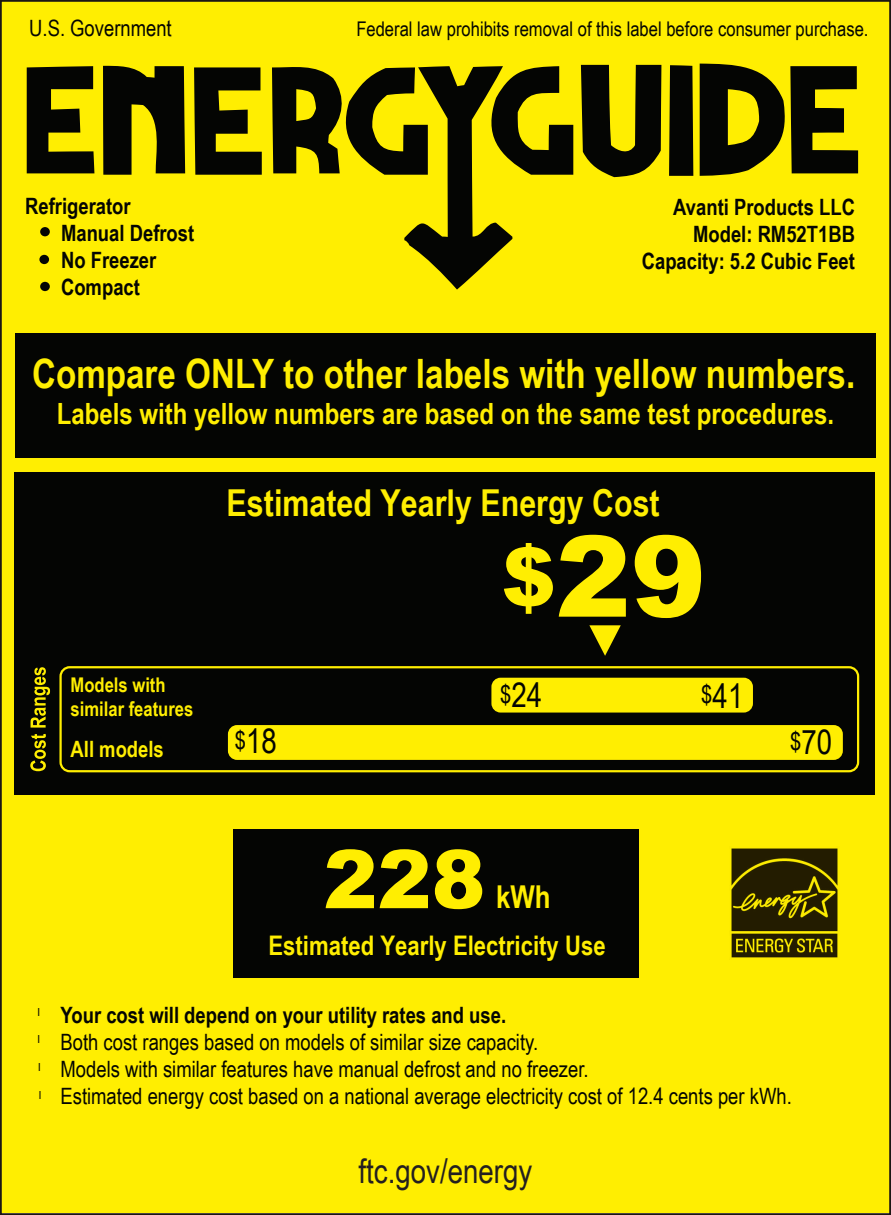
<style>
.page{position:relative;width:891px;height:1215px;background:#ffee01}
.page>*{position:absolute;margin:0;border:0;box-sizing:border-box;transform-origin:0 0}
.t1{font:900 112.5px "Arial";color:#ffee01}
.t2{font:900 81px "Arial";color:#ffee01}
.t3{font:700 40.5px "Arial Narrow";color:#ffee01}
.t4{font:700 37.12px "Arial Narrow";color:#ffee01}
.t5{font:33.75px "Arial Narrow";color:#231f20}
.t6{font:33.75px "Arial Narrow";color:#040503}
.t7{font:700 31.5px "Arial Narrow";color:#ffee01}
.t8{font:700 29.25px "Arial Narrow";color:#ffee01}
.t9{font:700 27px "Arial Narrow";color:#ffee01}
.t10{font:22.5px/27px "Arial Narrow";color:#040503}
.t11{font:700 22.5px/27px "Arial Narrow";color:#040503}
.t12{font:700 22.5px "Arial Narrow";color:#ffee01}
.t13{font:20.25px "Arial Narrow";color:#040503}
.t14{font:700 20.25px/24.3px "Arial Narrow";color:#ffee01}
.t15{font:11.25px "Zapf Dingbats IT Cby BT";color:#040503}
.s1{font-size:81px}
.s2{font-size:24.75px}
</style>
<div class="page">
<div style="left:234px;top:829px;width:405px;height:149px;background:#040503"></div>
<div style="left:14px;top:472px;width:860px;height:323px;background:#040503"></div>
<svg style="left:30px;top:734px;width:16px;height:37px"></svg>
<svg style="left:31px;top:667px;width:19px;height:61px"></svg>
<div style="left:16px;top:334px;width:860px;height:124px;background:#040503"></div>
<div style="left:39px;top:255px;width:10px;height:9px;background:#040503;border-radius:50%"></div>
<div style="left:40px;top:282px;width:10px;height:9px;background:#040503;border-radius:50%"></div>
<div style="left:40px;top:227px;width:10px;height:9px;background:#040503;border-radius:50%"></div>
<svg style="left:581px;top:65px;width:80px;height:112px;background:#565102"></svg>
<svg style="left:669px;top:65px;width:24px;height:111px;background:#0c0d02"></svg>
<svg style="left:103px;top:65px;width:82px;height:110px;background:#3b3802"></svg>
<svg style="left:194px;top:67px;width:68px;height:108px;background:#4e4a02"></svg>
<svg style="left:27px;top:66px;width:67px;height:107px;background:#4e4902"></svg>
<svg style="left:272px;top:63px;width:301px;height:227px;background:#a59a01"></svg>
<svg style="left:700px;top:64px;width:158px;height:112px;background:#575202"></svg>
<div style="left:59px;top:666px;width:800px;height:106px;border:2px solid #ffee01;border-radius:9px"></div>
<div style="left:228px;top:725px;width:615px;height:35px;background:#ffee01;border-radius:9px"></div>
<div style="left:491px;top:678px;width:262px;height:35px;background:#ffee01;border-radius:9px"></div>
<svg style="left:589px;top:625px;width:32px;height:31px"></svg>
<img style="left:730px;top:847px;width:110px;height:113px">
<p class="t10" style="left:29px;top:14px;width:144px">U.S. Government</p>
<p class="t13" style="left:356px;top:14px;width:514px">Federal law prohibits removal of this label before consumer purchase.</p>
<p class="t11" style="left:61px;top:191px;width:135px;text-indent:-36px">Refrigerator<br>Manual Defrost<br>No Freezer<br>Compact</p>
<p class="t11" style="left:642px;top:192px;width:215px;text-align:right">Avanti Products LLC<br>Model: RM52T1BB<br>Capacity: 5.2 Cubic Feet</p>
<h3 class="t3" style="left:32px;top:343px;width:825px">Compare ONLY to other labels with yellow numbers.</h3>
<h3 class="t8" style="left:57px;top:392px;width:779px">Labels with yellow numbers are based on the same test procedures.</h3>
<h3 class="t4" style="left:227px;top:475px;width:435px">Estimated Yearly Energy Cost</h3>
<p class="t14" style="left:71px;top:671px;width:124px">Models with similar features</p>
<p class="t12" style="left:71px;top:733px;width:95px">All models</p>
<h1 class="t1" style="left:502px;top:495px;width:206px"><span class="s1">$</span>29</h1>
<h3 class="t6" style="left:500px;top:671px;width:44px"><span class="s2">$</span>24</h3>
<h3 class="t6" style="left:701px;top:671px;width:44px"><span class="s2">$</span>41</h3>
<h3 class="t6" style="left:235px;top:716px;width:44px"><span class="s2">$</span>18</h3>
<h3 class="t6" style="left:790px;top:718px;width:44px"><span class="s2">$</span>70</h3>
<p class="t15" style="left:37px;top:1005px;width:4px">●</p>
<p class="t15" style="left:37px;top:1032px;width:4px">●</p>
<p class="t15" style="left:38px;top:1061px;width:4px">●</p>
<p class="t15" style="left:39px;top:1089px;width:4px">●</p>
<h2 class="t2" style="left:324px;top:820px;width:164px">228</h2>
<h3 class="t7" style="left:496px;top:873px;width:56px">kWh</h3>
<p class="t9" style="left:268px;top:925px;width:339px">Estimated Yearly Electricity Use</p>
<p class="t11" style="left:61px;top:1001px;width:447px">Your cost will depend on your utility rates and use.</p>
<p class="t10" style="left:61px;top:1028px;width:733px">Both cost ranges based on models of similar size capacity.<br>Models with similar features have manual defrost and no freezer.<br>Estimated energy cost based on a national average electricity cost of 12.4 cents per kWh.</p>
<h3 class="t5" style="left:359px;top:1146px;width:175px">ftc.gov/energy</h3>
</div>
